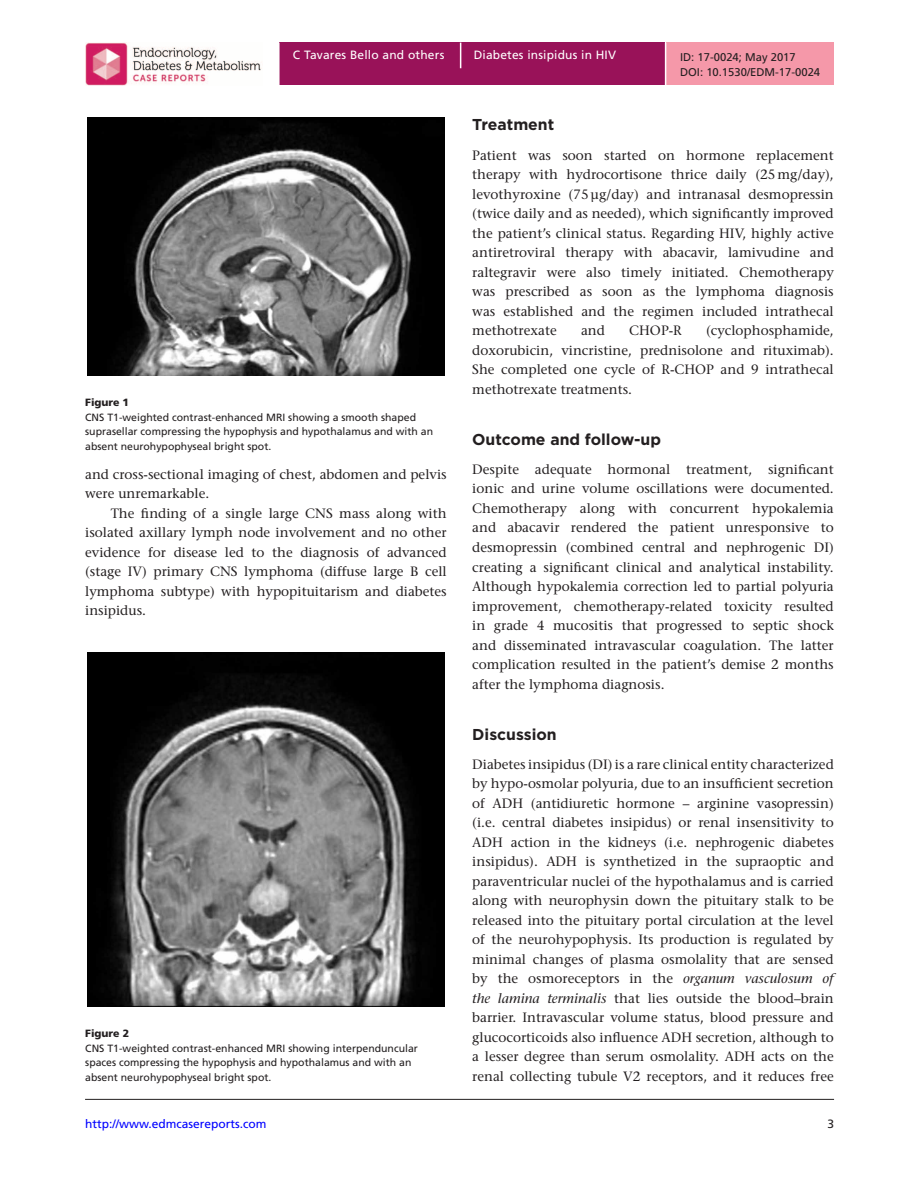
<style>
.page{position:relative;width:919px;height:1187px;background:#fff}
.page>*{position:absolute;margin:0;border:0;box-sizing:border-box;transform-origin:0 0}
.t1{font:700 15.75px "Gotham";color:#231f20}
.t2{font:500 13.5px/19.5px "Stone Serif Std";color:#231f20;text-align:justify}
.t3{font:12px "Frutiger LT Std";letter-spacing:.015em;color:#fff}
.t4{font:12px "Frutiger LT Std";color:#00f}
.t5{font:12px "Frutiger LT Std";color:#231f20}
.t6{font:11.25px/14.5px "Frutiger LT Std";color:#231f20}
.t7{font:10.5px/14.7px "Frutiger LT Std";color:#231f20}
.t8{font:900 10.5px "Frutiger LT Std";color:#231f20}
.s1{font-style:italic}
</style>
<div class="page">
<div style="left:279px;top:43px;width:385px;height:42px;background:#991259"></div>
<div style="left:666px;top:43px;width:167px;height:42px;background:#f598a9"></div>
<svg style="left:460px;top:43px;width:1px;height:25px"></svg>
<img style="left:85px;top:43px;width:177px;height:42px">
<hr style="left:85px;top:1098px;width:749px;height:1px;background:#231f20">
<img style="left:87px;top:118px;width:357px;height:257px">
<img style="left:87px;top:652px;width:358px;height:354px">
<p class="t3" style="left:293px;top:48px;width:153px">C Tavares Bello and others</p>
<p class="t6" style="left:680px;top:50px;width:142px">ID: 17-0024; May 2017<br>DOI: 10.1530/EDM-17-0024</p>
<p class="t3" style="left:473px;top:48px;width:144px">Diabetes insipidus in HIV</p>
<p class="t8" style="left:85px;top:396px;width:45px">Figure 1</p>
<p class="t7" style="left:85px;top:409px;width:349px">CNS T1-weighted contrast-enhanced MRI showing a smooth shaped suprasellar compressing the hypophysis and hypothalamus and with an absent neurohypophyseal bright spot.</p>
<p class="t2" style="left:85px;top:464px;width:363px">and cross-sectional imaging of chest, abdomen and pelvis were unremarkable.</p>
<p class="t2" style="left:85px;top:503px;width:363px;text-indent:26px">The finding of a single large CNS mass along with isolated axillary lymph node involvement and no other evidence for disease led to the diagnosis of advanced (stage IV) primary CNS lymphoma (diffuse large B cell lymphoma subtype) with hypopituitarism and diabetes insipidus.</p>
<p class="t8" style="left:85px;top:1026px;width:45px">Figure 2</p>
<p class="t7" style="left:85px;top:1040px;width:334px">CNS T1-weighted contrast-enhanced MRI showing interpenduncular spaces compressing the hypophysis and hypothalamus and with an absent neurohypophyseal bright spot.</p>
<p class="t1" style="left:472px;top:114px;width:84px">Treatment</p>
<p class="t2" style="left:472px;top:145px;width:363px">Patient was soon started on hormone replacement therapy with hydrocortisone thrice daily (25mg/day), levothyroxine (75µg/day) and intranasal desmopressin (twice daily and as needed), which significantly improved the patient’s clinical status. Regarding HIV, highly active antiretroviral therapy with abacavir, lamivudine and raltegravir were also timely initiated. Chemotherapy was prescribed as soon as the lymphoma diagnosis was established and the regimen included intrathecal methotrexate</p>
<p class="t2" style="left:472px;top:320px;width:363px;text-indent:234px">(cyclophosphamide, doxorubicin, vincristine, prednisolone and rituximab).<br>She completed one cycle of R-CHOP and 9 intrathecal methotrexate treatments.</p>
<p class="t1" style="left:472px;top:428px;width:190px">Outcome and follow-up</p>
<p class="t2" style="left:472px;top:459px;width:363px">Despite adequate hormonal treatment, significant ionic and urine volume oscillations were documented.<br>Chemotherapy along with concurrent hypokalemia and abacavir rendered the patient unresponsive to desmopressin (combined central and nephrogenic DI) creating a significant clinical and analytical instability.<br>Although hypokalemia correction led to partial polyuria improvement, chemotherapy-related toxicity resulted in grade 4 mucositis that progressed to septic shock and disseminated intravascular coagulation. The latter complication resulted in the patient’s demise 2 months after the lymphoma diagnosis.</p>
<p class="t1" style="left:472px;top:723px;width:86px">Discussion</p>
<p class="t2" style="left:472px;top:754px;width:363px">Diabetes insipidus (DI) is a rare clinical entity characterized by hypo-osmolar polyuria, due to an insufficient secretion of ADH (antidiuretic hormone – arginine vasopressin) (i.e. central diabetes insipidus) or renal insensitivity to ADH action in the kidneys (i.e. nephrogenic diabetes insipidus). ADH is synthetized in the supraoptic and paraventricular nuclei of the hypothalamus and is carried along with neurophysin down the pituitary stalk to be released into the pituitary portal circulation at the level of the neurohypophysis. Its production is regulated by minimal changes of plasma osmolality that are sensed by the osmoreceptors in the <span class="s1">organum vasculosum of the lamina terminalis</span> that lies outside the blood–brain barrier. Intravascular volume status, blood pressure and glucocorticoids also influence ADH secretion, although to a lesser degree than serum osmolality. ADH acts on the renal collecting tubule V2 receptors, and it reduces free</p>
<p class="t2" style="left:581px;top:320px;width:25px">and</p>
<p class="t2" style="left:629px;top:320px;width:54px">CHOP-R</p>
<p class="t4" style="left:85px;top:1116px;width:183px">http://www.edmcasereports.com</p>
<p class="t5" style="left:827px;top:1116px;width:8px">3</p>
</div>
